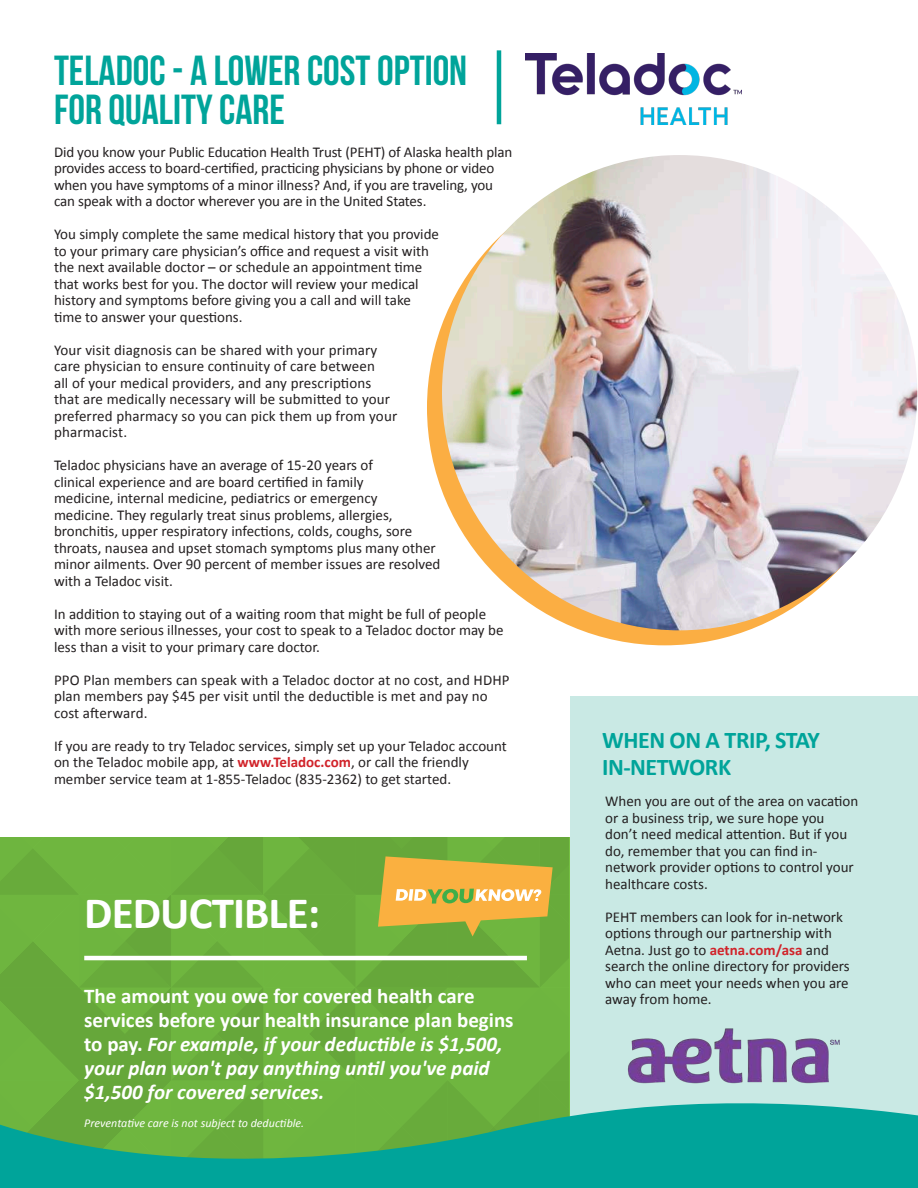
<style>
.page{position:relative;width:918px;height:1188px;background:#fff}
.page>*{position:absolute;margin:0;border:0;box-sizing:border-box;transform-origin:0 0}
.t1{font:700 45px "Calibri";letter-spacing:-.02em;color:#fff}
.t2{font:700 42px/39px "Bebas Neue";color:#00a49a}
.t3{font:700 24px/27px "Calibri";letter-spacing:-.02em;color:#00a49a}
.t4{font:italic 700 21px/24px "Calibri";color:#fff}
.t5{font:15px/16.5px "Calibri";color:#231f20}
.t6{font:italic 12px "Calibri";color:#fff}
.s1{font-weight:700;color:#d1232a}
.s2{font-style:normal}
</style>
<div class="page">
<div style="left:570px;top:696px;width:348px;height:432px;background:#c9e9e4"></div>
<svg style="left:0;top:1096px;width:918px;height:92px;background:#13aaa1"></svg>
<div style="left:427px;top:170px;width:475px;height:475px;background:#fbae43;border-radius:50%"></div>
<img style="left:525px;top:54px;width:217px;height:70px">
<img style="left:627px;top:1028px;width:213px;height:56px">
<hr style="left:497px;top:50px;width:4px;height:74px;background:#00a49a">
<svg style="left:0;top:837px;width:569px;height:334px;background:#6aaf45"></svg>
<hr style="left:84px;top:956px;width:443px;height:4px;background:#fff">
<img style="left:442px;top:155px;width:475px;height:475px;border-radius:238px">
<h2 class="t2" style="left:54px;top:51px;width:415px">TELADOC - A LOWER COST OPTION<br>FOR QUALITY CARE</h2>
<p class="t5" style="left:54px;top:144px;width:460px">Did you know your Public Education Health Trust (PEHT) of Alaska health plan provides access to board-certified, practicing physicians by phone or video when you have symptoms of a minor illness? And, if you are traveling, you can speak with a doctor wherever you are in the United States.</p>
<p class="t5" style="left:54px;top:226px;width:387px">You simply complete the same medical history that you provide to your primary care physician’s office and request a visit with the next available doctor – or schedule an appointment time that works best for you. The doctor will review your medical history and symptoms before giving you a call and will take time to answer your questions.</p>
<p class="t5" style="left:54px;top:342px;width:345px">Your visit diagnosis can be shared with your primary care physician to ensure continuity of care between<br>all of your medical providers, and any prescriptions that are medically necessary will be submitted to your preferred pharmacy so you can pick them up from your pharmacist.</p>
<p class="t5" style="left:54px;top:457px;width:388px">Teladoc physicians have an average of 15-20 years of<br>clinical experience and are board certified in family<br>medicine, internal medicine, pediatrics or emergency medicine. They regularly treat sinus problems, allergies, bronchitis, upper respiratory infections, colds, coughs, sore throats, nausea and upset stomach symptoms plus many other minor ailments. Over 90 percent of member issues are resolved with a Teladoc visit.</p>
<p class="t5" style="left:54px;top:606px;width:451px">In addition to staying out of a waiting room that might be full of people with more serious illnesses, your cost to speak to a Teladoc doctor may be less than a visit to your primary care doctor.</p>
<p class="t5" style="left:54px;top:672px;width:457px">PPO Plan members can speak with a Teladoc doctor at no cost, and HDHP plan members pay $45 per visit until the deductible is met and pay no cost afterward.</p>
<p class="t5" style="left:54px;top:738px;width:454px">If you are ready to try Teladoc services, simply set up your Teladoc account on the Teladoc mobile app, at <span class="s1">www.Teladoc.com</span>, or call the friendly member service team at 1-855-Teladoc (835-2362) to get started.</p>
<h1 class="t1" style="left:84px;top:885px;width:238px">DEDUCTIBLE:</h1>
<h3 class="t4" style="left:84px;top:984px;width:431px"><span class="s2">The amount you owe for covered health care services before your health insurance plan begins to pay.</span> For example, if your deductible is $1,500, your plan won't pay anything until you've paid $1,500 for covered services.</h3>
<p class="t6" style="left:84px;top:1114px;width:222px">Preventative care is not subject to deductible.</p>
<h3 class="t3" style="left:602px;top:727px;width:219px">WHEN ON A TRIP, STAY<br>IN-NETWORK</h3>
<p class="t5" style="left:605px;top:793px;width:255px">When you are out of the area on vacation or a business trip, we sure hope you don’t need medical attention. But if you do, remember that you can find in&shy;network provider options to control your healthcare costs.</p>
<p class="t5" style="left:605px;top:909px;width:246px">PEHT members can look for in-network options through our partnership with Aetna. Just go to <span class="s1">aetna.com/asa</span> and search the online directory for providers who can meet your needs when you are away from home.</p>
</div>
